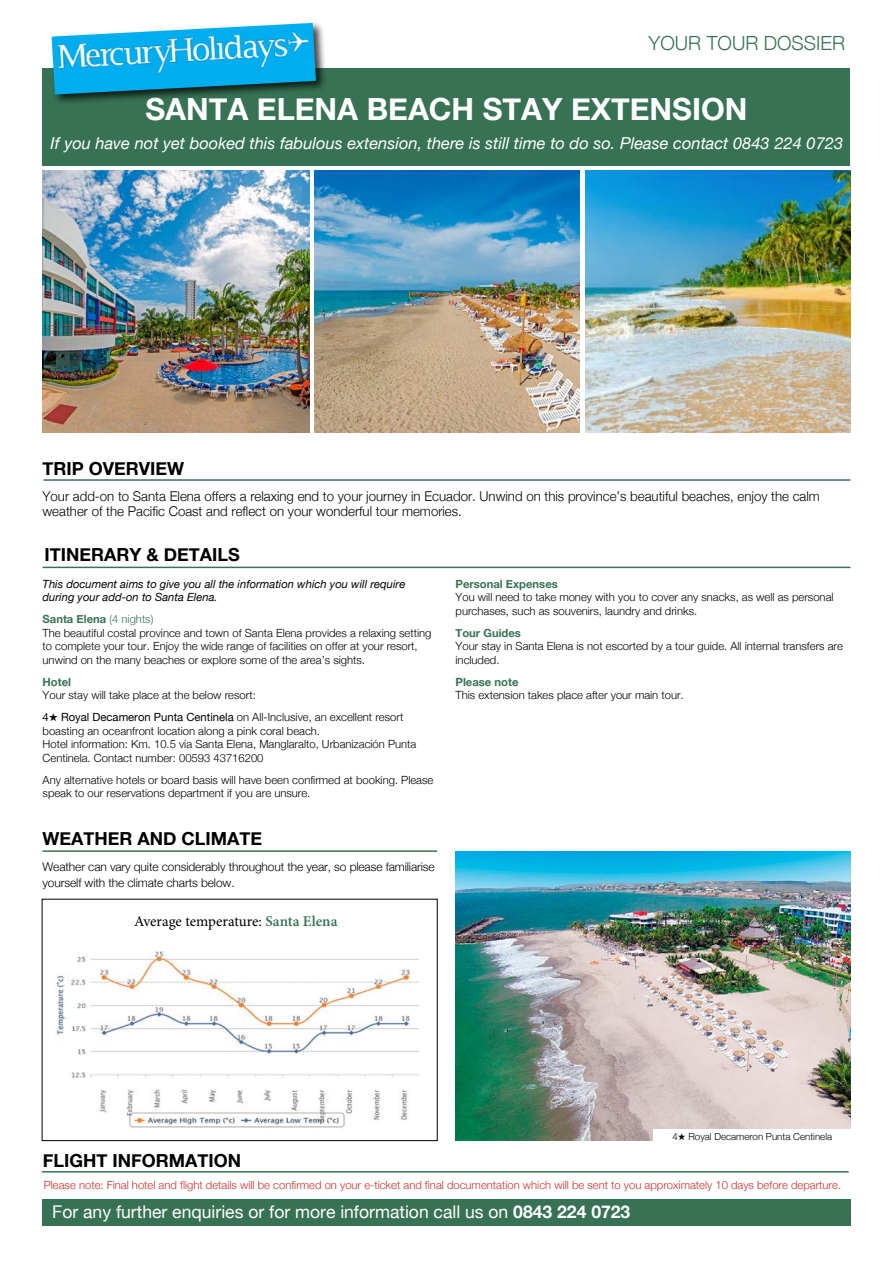
<style>
.page{position:relative;width:893px;height:1263px;background:#fff}
.page>*{position:absolute;margin:0;border:0;box-sizing:border-box;transform-origin:0 0}
.t1{font:700 30.6px "Helvetica Neue";color:#fff}
.t2{font:300 19.5px "Helvetica Neue";color:#377254}
.t3{font:700 18px "Helvetica Neue";color:#000}
.t4{font:17.55px "Helvetica Neue";color:#fff}
.t5{font:italic 16.5px "Helvetica Neue";color:#fff}
.t6{font:15px "Minion Pro";letter-spacing:-.005em;color:#000}
.t7{font:300 13.5px/15px "Helvetica Neue";color:#000}
.t8{font:300 12px/15.8px "Helvetica Neue";letter-spacing:-.01em;color:#000}
.t9{font:300 11.25px/13.5px "Helvetica Neue";color:#000}
.t10{font:300 11.25px "Helvetica Neue";color:#c7312b}
.t11{font:italic 11.25px/13.5px "Helvetica Neue";color:#000}
.t12{font:700 11.25px "Helvetica Neue";color:#377254}
.t13{font:300 9.75px "Helvetica Neue";color:#000}
.s1{font-weight:700;color:#377254}
.s2{color:#377254}
.s3{font-weight:400}
.s4{font-weight:600;color:#377254}
.s5{font-weight:700}
</style>
<div class="page">
<hr style="left:44px;top:479px;width:806px;height:2px;background:#377254">
<hr style="left:43px;top:567px;width:807px;height:1px;background:#377254">
<div style="left:43px;top:1199px;width:808px;height:26px;background:#377254"></div>
<div style="left:43px;top:69px;width:807px;height:97px;background:#377254"></div>
<img style="left:314px;top:170px;width:266px;height:263px">
<img style="left:43px;top:170px;width:266px;height:263px">
<img style="left:586px;top:170px;width:264px;height:263px">
<div style="left:49px;top:21px;width:278px;height:85px;background:#000;opacity:.75"></div>
<svg style="left:52px;top:23px;width:264px;height:71px"></svg>
<img style="left:54px;top:25px;width:261px;height:69px">
<hr style="left:42px;top:1171px;width:807px;height:1px;background:#377254">
<img style="left:456px;top:851px;width:394px;height:290px">
<div style="left:653px;top:1129px;width:198px;height:14px;background:#fff"></div>
<hr style="left:43px;top:850px;width:394px;height:2px;background:#377254">
<div style="left:42px;top:899px;width:395px;height:242px;border:1px solid #000"></div>
<img style="left:55px;top:951px;width:363px;height:177px">
<h2 class="t2" style="left:649px;top:28px;width:198px">YOUR TOUR DOSSIER</h2>
<h1 class="t1" style="left:145px;top:85px;width:603px">SANTA ELENA BEACH STAY EXTENSION</h1>
<h3 class="t5" style="left:51px;top:131px;width:794px">If you have not yet booked this fabulous extension, there is still time to do so. Please contact 0843 224 0723</h3>
<h3 class="t3" style="left:43px;top:454px;width:143px">TRIP OVERVIEW</h3>
<p class="t7" style="left:43px;top:487px;width:779px">Your add-on to Santa Elena offers a relaxing end to your journey in Ecuador. Unwind on this province’s beautiful beaches, enjoy the calm weather of the Pacific Coast and reflect on your wonderful tour memories.</p>
<h3 class="t3" style="left:44px;top:541px;width:197px">ITINERARY &amp; DETAILS</h3>
<p class="t11" style="left:43px;top:577px;width:364px">This document aims to give you all the information which you will require during your add-on to Santa Elena.</p>
<p class="t9" style="left:43px;top:611px;width:390px"><span class="s1">Santa Elena</span> <span class="s2">(4 nights)<br></span>The beautiful costal province and town of Santa Elena provides a relaxing setting to complete your tour. Enjoy the wide range of facilities on offer at your resort, unwind on the many beaches or explore some of the area’s sights.</p>
<p class="t12" style="left:43px;top:673px;width:30px">Hotel</p>
<p class="t9" style="left:43px;top:683px;width:362px;line-height:22px">Your stay will take place at the below resort:<br><span class="s3">4</span>★ <span class="s3">Royal Decameron Punta Centinela</span> on All-Inclusive, an excellent resort</p>
<p class="t9" style="left:43px;top:723px;width:375px">boasting an oceanfront location along a pink coral beach.<br>Hotel information: Km. 10.5 vía Santa Elena, Manglaralto, Urbanización Punta<br>Centinela. Contact number: 00593 43716200</p>
<p class="t9" style="left:43px;top:772px;width:392px">Any alternative hotels or board basis will have been confirmed at booking. Please speak to our reservations department if you are unsure.</p>
<h3 class="t3" style="left:43px;top:824px;width:221px">WEATHER AND CLIMATE</h3>
<p class="t8" style="left:43px;top:858px;width:394px">Weather can vary quite considerably throughout the year, so please familiarise yourself with the climate charts below.</p>
<h3 class="t6" style="left:134px;top:911px;width:205px">Average temperature: <span class="s4">Santa Elena</span></h3>
<p class="t12" style="left:456px;top:575px;width:104px">Personal Expenses</p>
<p class="t9" style="left:456px;top:590px;width:380px">You will need to take money with you to cover any snacks, as well as personal purchases, such as souvenirs, laundry and drinks.</p>
<p class="t12" style="left:456px;top:624px;width:67px">Tour Guides</p>
<p class="t9" style="left:456px;top:639px;width:389px">Your stay in Santa Elena is not escorted by a tour guide. All internal transfers are included.</p>
<p class="t12" style="left:456px;top:673px;width:64px">Please note</p>
<p class="t9" style="left:456px;top:688px;width:230px">This extension takes place after your main tour.</p>
<p class="t13" style="left:672px;top:1129px;width:161px">4★ Royal Decameron Punta Centinela</p>
<h3 class="t3" style="left:43px;top:1146px;width:200px">FLIGHT INFORMATION</h3>
<p class="t10" style="left:44px;top:1176px;width:799px">Please note: Final hotel and flight details will be confirmed on your e-ticket and final documentation which will be sent to you approximately 10 days before departure.</p>
<h3 class="t4" style="left:52px;top:1199px;width:580px">For any further enquiries or for more information call us on <span class="s5">0843 224 0723</span></h3>
</div>
